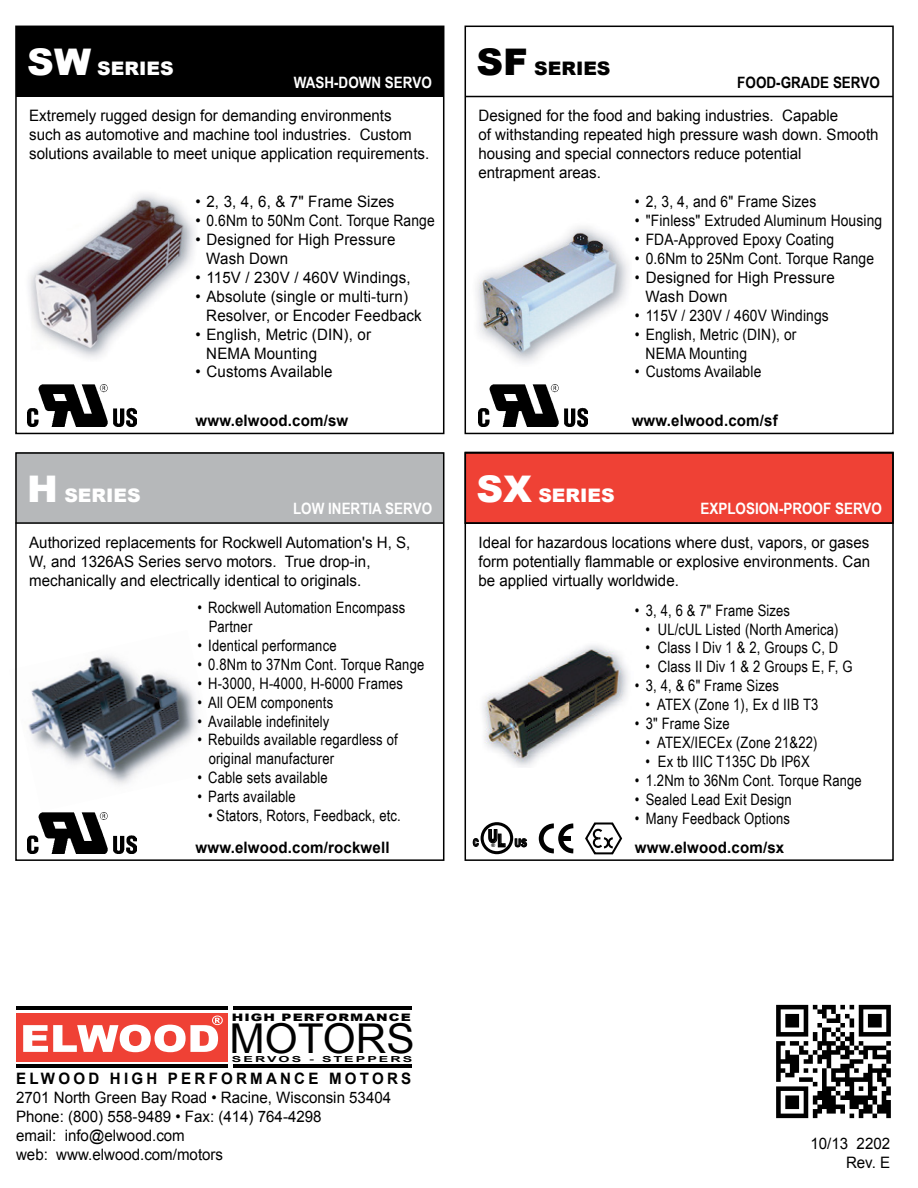
<style>
.page{position:relative;width:918px;height:1188px;background:#fff}
.page>*{position:absolute;margin:0;border:0;box-sizing:border-box;transform-origin:0 0}
.t1{font:41.1px "Arial";color:#000}
.t2{font:900 18.6px "Arial";color:#fff}
.t3{font:900 18.6px "Arial";color:#000}
.t4{font:900 17.85px "Arial";color:#000;scale:.66 1}
.t5{font:15.75px/18.9px "Arial";color:#000;scale:.96 1}
.t6{font:15.75px/18.9px "Arial Narrow";letter-spacing:.01em;color:#000}
.t7{font:15.75px/18.9px "Arial";color:#000;scale:.88 1}
.t8{font:700 15.75px "Arial";letter-spacing:.01em;color:#000;scale:.96 1}
.t9{font:700 15.75px "Arial";letter-spacing:.215em;color:#000;scale:.96 1}
.t10{font:700 15.6px "Arial Narrow";color:#fff;scale:1.05 1}
.t11{font:700 15.6px "Arial Narrow";color:#000;scale:1.05 1}
.t12{font:900 10.35px "Arial";letter-spacing:.075em;color:#000;scale:1.35 1}
.t13{font:700 8.25px "Arial";letter-spacing:.145em;color:#000;scale:1.72 1}
.t14{font:900 5.25px "Arial";color:#000}
.s1{font-size:36.75px}
</style>
<div class="page">
<img style="left:28px;top:656px;width:170px;height:129px">
<div style="left:16px;top:26px;width:428px;height:71px;background:#000"></div>
<img style="left:29px;top:194px;width:166px;height:164px">
<hr style="left:465px;top:96px;width:428px;height:1px;background:#000">
<img style="left:476px;top:227px;width:153px;height:136px">
<div style="left:465px;top:26px;width:429px;height:408px;border:2px solid #000"></div>
<div style="left:16px;top:452px;width:428px;height:71px;background:#b6b8ba"></div>
<div style="left:15px;top:452px;width:429px;height:409px;border:2px solid #000"></div>
<hr style="left:16px;top:522px;width:428px;height:2px;background:#000">
<div style="left:465px;top:452px;width:428px;height:71px;background:#ef4135"></div>
<div style="left:465px;top:452px;width:429px;height:409px;border:2px solid #000"></div>
<hr style="left:465px;top:522px;width:428px;height:2px;background:#000">
<img style="left:483px;top:645px;width:145px;height:122px">
<svg style="left:482px;top:824px;width:30px;height:29px"></svg>
<div style="left:481px;top:822px;width:32px;height:32px;border:3px solid #000;border-radius:50%"></div>
<svg style="left:488px;top:829px;width:18px;height:19px"></svg>
<svg style="left:472px;top:838px;width:7px;height:9px"></svg>
<svg style="left:514px;top:838px;width:13px;height:10px"></svg>
<svg style="left:539px;top:823px;width:35px;height:31px"></svg>
<div style="left:563px;top:836px;width:8px;height:5px;background:#000"></div>
<svg style="left:585px;top:822px;width:38px;height:33px"></svg>
<div style="left:16px;top:1013px;width:212px;height:48px;background:#ef4135"></div>
<hr style="left:16px;top:1007px;width:212px;height:3px;background:#000">
<hr style="left:16px;top:1065px;width:212px;height:3px;background:#000">
<svg style="left:23px;top:1016px;width:200px;height:36px"></svg>
<hr style="left:233px;top:1007px;width:179px;height:3px;background:#000">
<hr style="left:233px;top:1065px;width:179px;height:3px;background:#000">
<img style="left:27px;top:385px;width:109px;height:41px">
<img style="left:479px;top:385px;width:109px;height:41px">
<img style="left:27px;top:812px;width:109px;height:42px">
<img style="left:776px;top:1004px;width:115px;height:115px">
<p class="t2" style="left:27px;top:55px;width:148px"><span class="s1">SW</span> SERIES</p>
<p class="t10" style="left:294px;top:70px;width:133px">WASH-DOWN SERVO</p>
<p class="t5" style="left:29px;top:106px;width:418px">Extremely rugged design for demanding environments<br>such as automotive and machine tool industries. Custom solutions available to meet unique application requirements.</p>
<p class="t5" style="left:196px;top:192px;width:209px">• 2, 3, 4, 6, &amp; 7" Frame Sizes</p>
<p class="t5" style="left:196px;top:211px;width:251px">• 0.6Nm to 50Nm Cont. Torque Range</p>
<p class="t5" style="left:206px;top:230px;width:199px;text-indent:-11px">• Designed for High Pressure<br>Wash Down</p>
<p class="t5" style="left:196px;top:268px;width:226px">• 115V / 230V / 460V Windings,</p>
<p class="t5" style="left:206px;top:287px;width:226px;text-indent:-11px">• Absolute (single or multi-turn)<br>Resolver, or Encoder Feedback</p>
<p class="t5" style="left:206px;top:325px;width:173px;text-indent:-11px">• English, Metric (DIN), or<br>NEMA Mounting</p>
<p class="t5" style="left:196px;top:363px;width:144px">• Customs Available</p>
<p class="t8" style="left:196px;top:410px;width:161px">www.elwood.com/sw</p>
<p class="t2" style="left:27px;top:482px;width:115px"><span class="s1">H</span> SERIES</p>
<p class="t10" style="left:293px;top:497px;width:134px">LOW INERTIA SERVO</p>
<p class="t5" style="left:29px;top:533px;width:398px">Authorized replacements for Rockwell Automation's H, S,<br>W, and 1326AS Series servo motors. True drop-in, mechanically and electrically identical to originals.</p>
<p class="t6" style="left:209px;top:597px;width:198px;text-indent:-11px">• Rockwell Automation Encompass<br>Partner</p>
<p class="t6" style="left:197px;top:635px;width:141px">• Identical performance</p>
<p class="t6" style="left:197px;top:654px;width:228px">• 0.8Nm to 37Nm Cont. Torque Range</p>
<p class="t6" style="left:197px;top:673px;width:207px">• H-3000, H-4000, H-6000 Frames</p>
<p class="t6" style="left:197px;top:692px;width:137px">• All OEM components</p>
<p class="t6" style="left:197px;top:711px;width:133px">• Available indefinitely</p>
<p class="t6" style="left:209px;top:730px;width:191px;text-indent:-11px">• Rebuilds available regardless of original manufacturer</p>
<p class="t6" style="left:197px;top:768px;width:132px">• Cable sets available</p>
<p class="t6" style="left:197px;top:787px;width:100px">• Parts available</p>
<p class="t6" style="left:208px;top:805px;width:194px">• Stators, Rotors, Feedback, etc.</p>
<p class="t8" style="left:196px;top:837px;width:204px">www.elwood.com/rockwell</p>
<p class="t3" style="left:477px;top:55px;width:135px"><span class="s1">SF</span> SERIES</p>
<p class="t11" style="left:737px;top:70px;width:137px">FOOD-GRADE SERVO</p>
<p class="t5" style="left:479px;top:106px;width:418px">Designed for the food and baking industries. Capable<br>of withstanding repeated high pressure wash down. Smooth housing and special connectors reduce potential entrapment areas.</p>
<p class="t7" style="left:635px;top:192px;width:208px">• 2, 3, 4, and 6" Frame Sizes</p>
<p class="t7" style="left:635px;top:211px;width:283px">• "Finless" Extruded Aluminum Housing</p>
<p class="t7" style="left:635px;top:230px;width:228px">• FDA-Approved Epoxy Coating</p>
<p class="t7" style="left:635px;top:249px;width:273px">• 0.6Nm to 25Nm Cont. Torque Range</p>
<p class="t7" style="left:646px;top:268px;width:217px;text-indent:-11px">• Designed for High Pressure<br>Wash Down</p>
<p class="t7" style="left:635px;top:306px;width:222px">• 115V / 230V / 460V Windings</p>
<p class="t7" style="left:646px;top:325px;width:173px;text-indent:-11px">• English, Metric (DIN), or<br>NEMA Mounting</p>
<p class="t7" style="left:635px;top:363px;width:145px">• Customs Available</p>
<p class="t8" style="left:632px;top:410px;width:154px">www.elwood.com/sf</p>
<p class="t2" style="left:477px;top:482px;width:140px"><span class="s1">SX</span> SERIES</p>
<p class="t10" style="left:700px;top:497px;width:174px">EXPLOSION-PROOF SERVO</p>
<p class="t5" style="left:479px;top:533px;width:409px;text-align:justify">Ideal for hazardous locations where dust, vapors, or gases form potentially flammable or explosive environments. Can be applied virtually worldwide.</p>
<p class="t4" style="left:473px;top:825px;width:83px"><sub>C</sub> UL <sub>US</sub></p>
<p class="t14" style="left:491px;top:841px;width:6px">®</p>
<p class="t6" style="left:635px;top:600px;width:157px">• 3, 4, 6 &amp; 7" Frame Sizes</p>
<p class="t6" style="left:646px;top:619px;width:194px">• UL/cUL Listed (North America)</p>
<p class="t6" style="left:646px;top:638px;width:194px">• Class I Div 1 &amp; 2, Groups C, D</p>
<p class="t6" style="left:646px;top:657px;width:209px">• Class II Div 1 &amp; 2 Groups E, F, G</p>
<p class="t6" style="left:635px;top:676px;width:146px">• 3, 4, &amp; 6" Frame Sizes</p>
<p class="t6" style="left:646px;top:695px;width:174px">• ATEX (Zone 1), Ex d IIB T3</p>
<p class="t6" style="left:635px;top:713px;width:96px">• 3" Frame Size</p>
<p class="t6" style="left:646px;top:732px;width:173px">• ATEX/IECEx (Zone 21&amp;22)</p>
<p class="t6" style="left:646px;top:751px;width:166px">• Ex tb IIIC T135C Db IP6X</p>
<p class="t6" style="left:635px;top:770px;width:228px">• 1.2Nm to 36Nm Cont. Torque Range</p>
<p class="t6" style="left:635px;top:789px;width:159px">• Sealed Lead Exit Design</p>
<p class="t6" style="left:635px;top:808px;width:157px">• Many Feedback Options</p>
<p class="t8" style="left:635px;top:837px;width:157px">www.elwood.com/sx</p>
<p class="t12" style="left:232px;top:1010px;width:134px">HIGH PERFORMANCE</p>
<p class="t13" style="left:232px;top:1053px;width:106px">SERVOS - STEPPERS</p>
<h1 class="t1" style="left:230px;top:1012px;width:187px">MOTORS</h1>
<p class="t9" style="left:16px;top:1068px;width:413px">ELWOOD HIGH PERFORMANCE MOTORS</p>
<p class="t5" style="left:16px;top:1088px;width:392px">2701 North Green Bay Road • Racine, Wisconsin 53404<br>Phone: (800) 558-9489 • Fax: (414) 764-4298<br>email: info@elwood.com<br>web: www.elwood.com/motors</p>
<p class="t5" style="left:810px;top:1134px;width:85px;text-align:right">10/13 2202<br>Rev. E</p>
</div>
